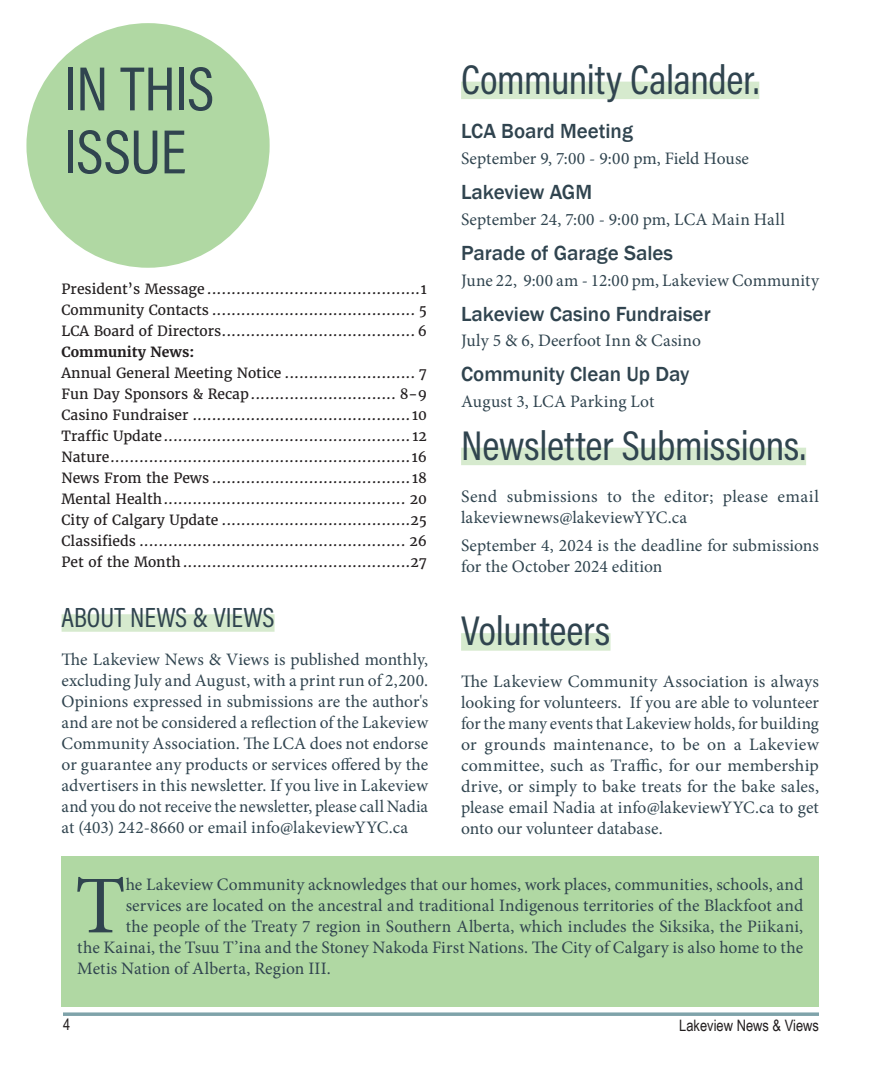
<style>
.page{position:relative;width:882px;height:1071px;background:#fff}
.page>*{position:absolute;margin:0;border:0;box-sizing:border-box;transform-origin:0 0}
.Body_Text_-_1st_Letter_Drop_Cap{font:82.08px "Minion Pro";color:#30444f}
.Headline_36_pt{font:63px "Acumin Variable Concept";letter-spacing:-.015em;color:#30444f}
.Headline_24_pt{font:42px "Acumin Variable Concept";letter-spacing:-.01em;color:#30444f}
.Headline_16_pt{font:28px "Acumin Variable Concept";letter-spacing:-.005em;color:#30444f}
.Subhead_Title{font:500 21px "Franklin Gothic";color:#30444f}
.Body_Text__Regular_-_Justify{font:17.5px/21px "Minion Pro";letter-spacing:.01em;color:#30444f}
.Body_Text_-_1st_Letter_Drop_Cap-2{font:17.5px "Minion Pro";letter-spacing:.005em;color:#30444f}
.t1{font:15.75px "Arial Narrow";color:#231f20}
.Body_no_Indent{font:14px "Merriweather";color:#231f20}
.Body_no_Indent-2{font:700 14px "Merriweather";color:#231f20}
</style>
<div class="page">
<div style="left:62px;top:857px;width:757px;height:150px;background:#b0d8a3"></div>
<div style="left:26px;top:23px;width:244px;height:245px;background:#b0d8a3;border-radius:50%"></div>
<svg style="left:63px;top:1012px;width:756px;height:4px;background:#8eaeb4"></svg>
<div style="left:461px;top:82px;width:298px;height:17px;background:#d6eace"></div>
<div style="left:461px;top:448px;width:345px;height:17px;background:#d6eace"></div>
<div style="left:461px;top:633px;width:150px;height:18px;background:#d6eace"></div>
<div style="left:62px;top:614px;width:213px;height:18px;background:#d6eace"></div>
<p class="Headline_36_pt" style="left:64px;top:45px;width:152px">IN THIS</p>
<p class="Headline_36_pt" style="left:64px;top:108px;width:124px">ISSUE</p>
<p class="Body_no_Indent" style="left:62px;top:280px;width:367px">President’s Message ............................................1</p>
<p class="Body_no_Indent" style="left:62px;top:301px;width:367px">Community Contacts .......................................... 5</p>
<p class="Body_no_Indent" style="left:62px;top:322px;width:367px">LCA Board of Directors........................................ 6</p>
<p class="Body_no_Indent-2" style="left:62px;top:343px;width:134px">Community News:</p>
<p class="Body_no_Indent" style="left:62px;top:364px;width:367px">Annual General Meeting Notice ........................... 7</p>
<p class="Body_no_Indent" style="left:62px;top:385px;width:367px">Fun Day Sponsors &amp; Recap.............................. 8-9</p>
<p class="Body_no_Indent" style="left:62px;top:406px;width:367px">Casino Fundraiser ............................................. 10</p>
<p class="Body_no_Indent" style="left:62px;top:427px;width:367px">Traffic Update................................................... 12</p>
<p class="Body_no_Indent" style="left:62px;top:448px;width:367px">Nature..............................................................16</p>
<p class="Body_no_Indent" style="left:62px;top:469px;width:367px">News From the Pews ......................................... 18</p>
<p class="Body_no_Indent" style="left:62px;top:490px;width:367px">Mental Health.................................................. 20</p>
<p class="Body_no_Indent" style="left:62px;top:511px;width:367px">City of Calgary Update .......................................25</p>
<p class="Body_no_Indent" style="left:62px;top:532px;width:367px">Classifieds ....................................................... 26</p>
<p class="Body_no_Indent" style="left:62px;top:553px;width:367px">Pet of the Month...............................................27</p>
<p class="Headline_16_pt" style="left:62px;top:598px;width:214px">ABOUT NEWS &amp; VIEWS</p>
<p class="Body_Text__Regular_-_Justify" style="left:62px;top:649px;width:368px;text-align:justify">The Lakeview News &amp; Views is published monthly, excluding July and August, with a print run of 2,200.<br>Opinions expressed in submissions are the author's and are not be considered a reflection of the Lakeview Community Association. The LCA does not endorse or guarantee any products or services offered by the advertisers in this newsletter. If you live in Lakeview and you do not receive the newsletter, please call Nadia at (403) 242-8660 or email info@lakeviewYYC.ca</p>
<p class="Headline_24_pt" style="left:461px;top:50px;width:300px">Community Calander.</p>
<p class="Subhead_Title" style="left:461px;top:118px;width:173px">LCA Board Meeting</p>
<p class="Body_Text__Regular_-_Justify" style="left:461px;top:148px;width:289px">September 9, 7:00 - 9:00 pm, Field House</p>
<p class="Subhead_Title" style="left:461px;top:179px;width:133px">Lakeview AGM</p>
<p class="Body_Text__Regular_-_Justify" style="left:461px;top:209px;width:325px">September 24, 7:00 - 9:00 pm, LCA Main Hall</p>
<p class="Subhead_Title" style="left:461px;top:240px;width:214px">Parade of Garage Sales</p>
<p class="Body_Text__Regular_-_Justify" style="left:461px;top:269px;width:359px">June 22, 9:00 am - 12:00 pm, Lakeview Community</p>
<p class="Subhead_Title" style="left:461px;top:301px;width:251px">Lakeview Casino Fundraiser</p>
<p class="Body_Text__Regular_-_Justify" style="left:461px;top:330px;width:241px">July 5 &amp; 6, Deerfoot Inn &amp; Casino</p>
<p class="Subhead_Title" style="left:461px;top:361px;width:230px">Community Clean Up Day</p>
<p class="Body_Text__Regular_-_Justify" style="left:461px;top:391px;width:195px">August 3, LCA Parking Lot</p>
<p class="Headline_24_pt" style="left:461px;top:416px;width:346px">Newsletter Submissions.</p>
<p class="Body_Text__Regular_-_Justify" style="left:461px;top:486px;width:359px">Send submissions to the editor; please email lakeviewnews@lakeviewYYC.ca</p>
<p class="Body_Text__Regular_-_Justify" style="left:461px;top:535px;width:359px">September 4, 2024 is the deadline for submissions for the October 2024 edition</p>
<p class="Headline_24_pt" style="left:461px;top:602px;width:151px">Volunteers</p>
<p class="Body_Text__Regular_-_Justify" style="left:461px;top:671px;width:359px;text-align:justify">The Lakeview Community Association is always looking for volunteers. If you are able to volunteer for the many events that Lakeview holds, for building or grounds maintenance, to be on a Lakeview committee, such as Traffic, for our membership drive, or simply to bake treats for the bake sales, please email Nadia at info@lakeviewYYC.ca to get onto our volunteer database.</p>
<p class="Body_Text_-_1st_Letter_Drop_Cap" style="left:75px;top:851px;width:52px">T</p>
<p class="Body_Text_-_1st_Letter_Drop_Cap-2" style="left:126px;top:873px;width:679px">he Lakeview Community acknowledges that our homes, work places, communities, schools, and</p>
<p class="Body_Text_-_1st_Letter_Drop_Cap-2" style="left:126px;top:894px;width:679px">services are located on the ancestral and traditional Indigenous territories of the Blackfoot and</p>
<p class="Body_Text_-_1st_Letter_Drop_Cap-2" style="left:126px;top:915px;width:679px">the people of the Treaty 7 region in Southern Alberta, which includes the Siksika, the Piikani,</p>
<p class="Body_Text_-_1st_Letter_Drop_Cap-2" style="left:77px;top:936px;width:727px">the Kainai, the Tsuu T’ina and the Stoney Nakoda First Nations. The City of Calgary is also home to the</p>
<p class="Body_Text_-_1st_Letter_Drop_Cap-2" style="left:77px;top:957px;width:255px">Metis Nation of Alberta, Region III.</p>
<p class="t1" style="left:63px;top:1013px;width:9px">4</p>
<p class="t1" style="left:679px;top:1014px;width:141px">Lakeview News &amp; Views</p>
</div>
